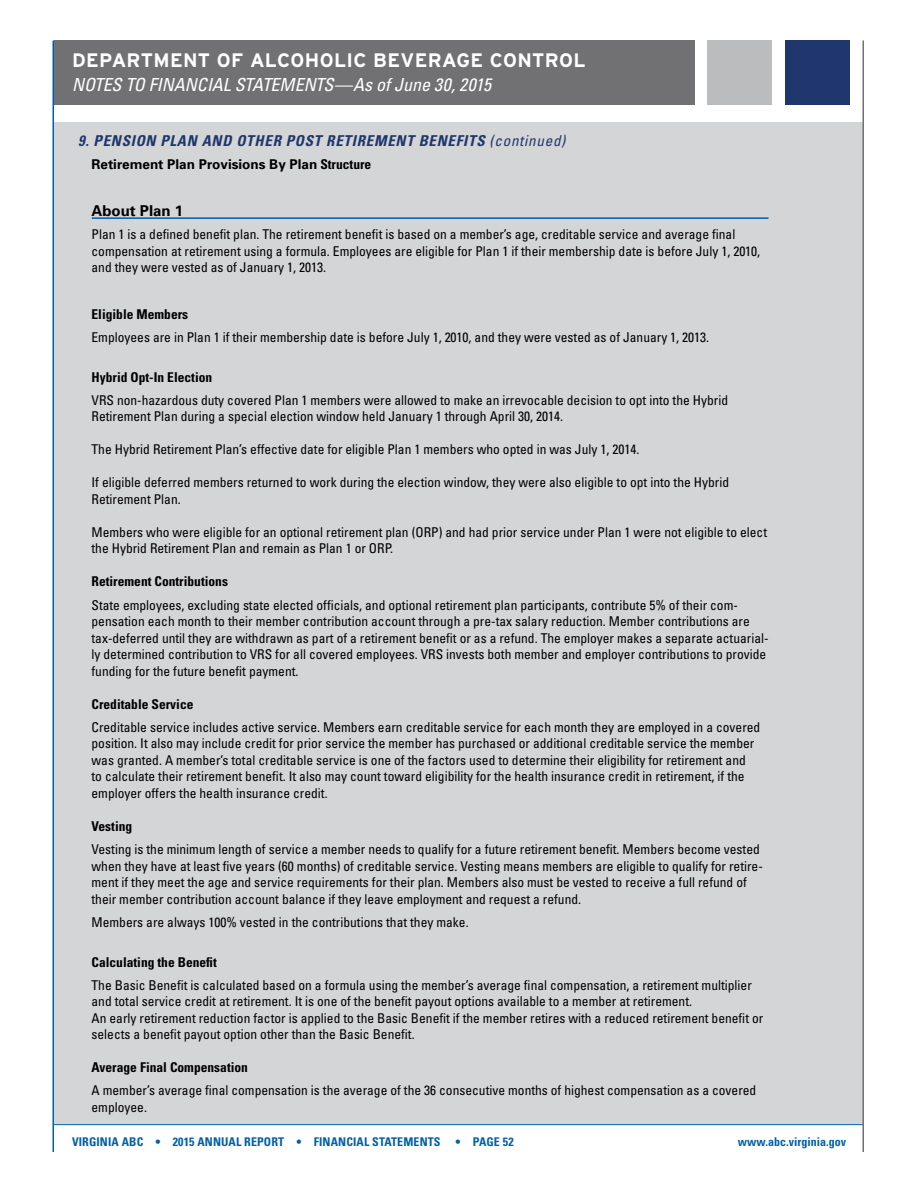
<style>
.page{position:relative;width:918px;height:1188px;background:#fff}
.page>*{position:absolute;margin:0;border:0;box-sizing:border-box;transform-origin:0 0}
.t1{font:700 19.5px "Interstate";letter-spacing:.015em;color:#fff}
.t2{font:italic condensed 18px "Univers";letter-spacing:-.005em;color:#fff}
.t3{font:italic 700 condensed 15px "Univers";letter-spacing:.05em;color:#1f376c}
.t4{font:700 15px "Univers";color:#000}
.t5{font:condensed 13.5px/16.5px "Univers";color:#000}
.t6{font:700 condensed 13.5px "Univers";color:#000}
.t7{font:700 13.5px "Univers";color:#000}
.t8{font:700 condensed 12px "Univers";letter-spacing:.01em;color:#0060a9}
.s1{font-weight:400}
.s2{font-stretch:condensed}
</style>
<div class="page">
<div style="left:54px;top:123px;width:810px;height:1001px;background:#d4d5d7"></div>
<hr style="left:52px;top:40px;width:2px;height:1112px;background:#0060a9">
<hr style="left:53px;top:1124px;width:811px;height:1px;background:#0060a9">
<hr style="left:862px;top:40px;width:2px;height:1112px;background:#717073">
<div style="left:54px;top:41px;width:641px;height:64px;background:#717073"></div>
<div style="left:708px;top:41px;width:64px;height:64px;background:#babcbe"></div>
<div style="left:785px;top:41px;width:65px;height:64px;background:#1f376c"></div>
<hr style="left:92px;top:217px;width:677px;height:2px;background:#0060a9">
<h1 class="t1" style="left:72px;top:49px;width:515px">DEPARTMENT OF ALCOHOLIC BEVERAGE CONTROL</h1>
<h2 class="t2" style="left:72px;top:74px;width:421px">NOTES TO FINANCIAL STATEMENTS—As of June 30, 2015</h2>
<p class="t3" style="left:78px;top:132px;width:489px">9. PENSION PLAN AND OTHER POST RETIREMENT BENEFITS <span class="s1">(continued)</span></p>
<p class="t7" style="left:92px;top:156px;width:281px">Retirement Plan Provisions By Plan <span class="s2">Structure</span></p>
<p class="t4" style="left:92px;top:201px;width:93px">About Plan 1</p>
<p class="t5" style="left:92px;top:226px;width:670px">Plan 1 is a defined benefit plan. The retirement benefit is based on a member’s age, creditable service and average final compensation at retirement using a formula. Employees are eligible for Plan 1 if their membership date is before July 1, 2010, and they were vested as of January 1, 2013.</p>
<p class="t6" style="left:92px;top:306px;width:98px">Eligible Members</p>
<p class="t5" style="left:92px;top:328px;width:619px">Employees are in Plan 1 if their membership date is before July 1, 2010, and they were vested as of January 1, 2013.</p>
<p class="t6" style="left:92px;top:369px;width:122px">Hybrid Opt-In Election</p>
<p class="t5" style="left:92px;top:391px;width:638px">VRS non-hazardous duty covered Plan 1 members were allowed to make an irrevocable decision to opt into the Hybrid<br>Retirement Plan during a special election window held January 1 through April 30, 2014.</p>
<p class="t5" style="left:92px;top:441px;width:549px">The Hybrid Retirement Plan’s effective date for eligible Plan 1 members who opted in was July 1, 2014.</p>
<p class="t5" style="left:92px;top:474px;width:639px">If eligible deferred members returned to work during the election window, they were also eligible to opt into the Hybrid<br>Retirement Plan.</p>
<p class="t5" style="left:92px;top:523px;width:677px">Members who were eligible for an optional retirement plan (ORP) and had prior service under Plan 1 were not eligible to elect the Hybrid Retirement Plan and remain as Plan 1 or ORP.</p>
<p class="t6" style="left:92px;top:573px;width:138px">Retirement Contributions</p>
<p class="t5" style="left:92px;top:596px;width:679px">State employees, excluding state elected officials, and optional retirement plan participants, contribute 5% of their com&shy;pensation each month to their member contribution account through a pre-tax salary reduction. Member contributions are tax-deferred until they are withdrawn as part of a retirement benefit or as a refund. The employer makes a separate actuarial&shy;ly determined contribution to VRS for all covered employees. VRS invests both member and employer contributions to provide funding for the future benefit payment.</p>
<p class="t6" style="left:92px;top:695px;width:104px">Creditable Service</p>
<p class="t5" style="left:92px;top:718px;width:670px">Creditable service includes active service. Members earn creditable service for each month they are employed in a covered position. It also may include credit for prior service the member has purchased or additional creditable service the member was granted. A member’s total creditable service is one of the factors used to determine their eligibility for retirement and<br>to calculate their retirement benefit. It also may count toward eligibility for the health insurance credit in retirement, if the employer offers the health insurance credit.</p>
<p class="t6" style="left:92px;top:818px;width:42px">Vesting</p>
<p class="t5" style="left:92px;top:841px;width:673px">Vesting is the minimum length of service a member needs to qualify for a future retirement benefit. Members become vested when they have at least five years (60 months) of creditable service. Vesting means members are eligible to qualify for retire&shy;ment if they meet the age and service requirements for their plan. Members also must be vested to receive a full refund of their member contribution account balance if they leave employment and request a refund.</p>
<p class="t5" style="left:92px;top:913px;width:379px">Members are always 100% vested in the contributions that they make.</p>
<p class="t6" style="left:92px;top:953px;width:127px">Calculating the Benefit</p>
<p class="t5" style="left:92px;top:976px;width:673px">The Basic Benefit is calculated based on a formula using the member’s average final compensation, a retirement multiplier and total service credit at retirement. It is one of the benefit payout options available to a member at retirement.<br>An early retirement reduction factor is applied to the Basic Benefit if the member retires with a reduced retirement benefit or selects a benefit payout option other than the Basic Benefit.</p>
<p class="t6" style="left:92px;top:1059px;width:158px">Average Final Compensation</p>
<p class="t5" style="left:92px;top:1082px;width:666px">A member’s average final compensation is the average of the 36 consecutive months of highest compensation as a covered employee.</p>
<p class="t8" style="left:72px;top:1135px;width:370px">VIRGINIA ABC • 2015 ANNUAL REPORT • FINANCIAL STATEMENTS</p>
<p class="t8" style="left:456px;top:1135px;width:60px">• PAGE 52</p>
<p class="t8" style="left:738px;top:1135px;width:110px">www.abc.virginia.gov</p>
</div>
